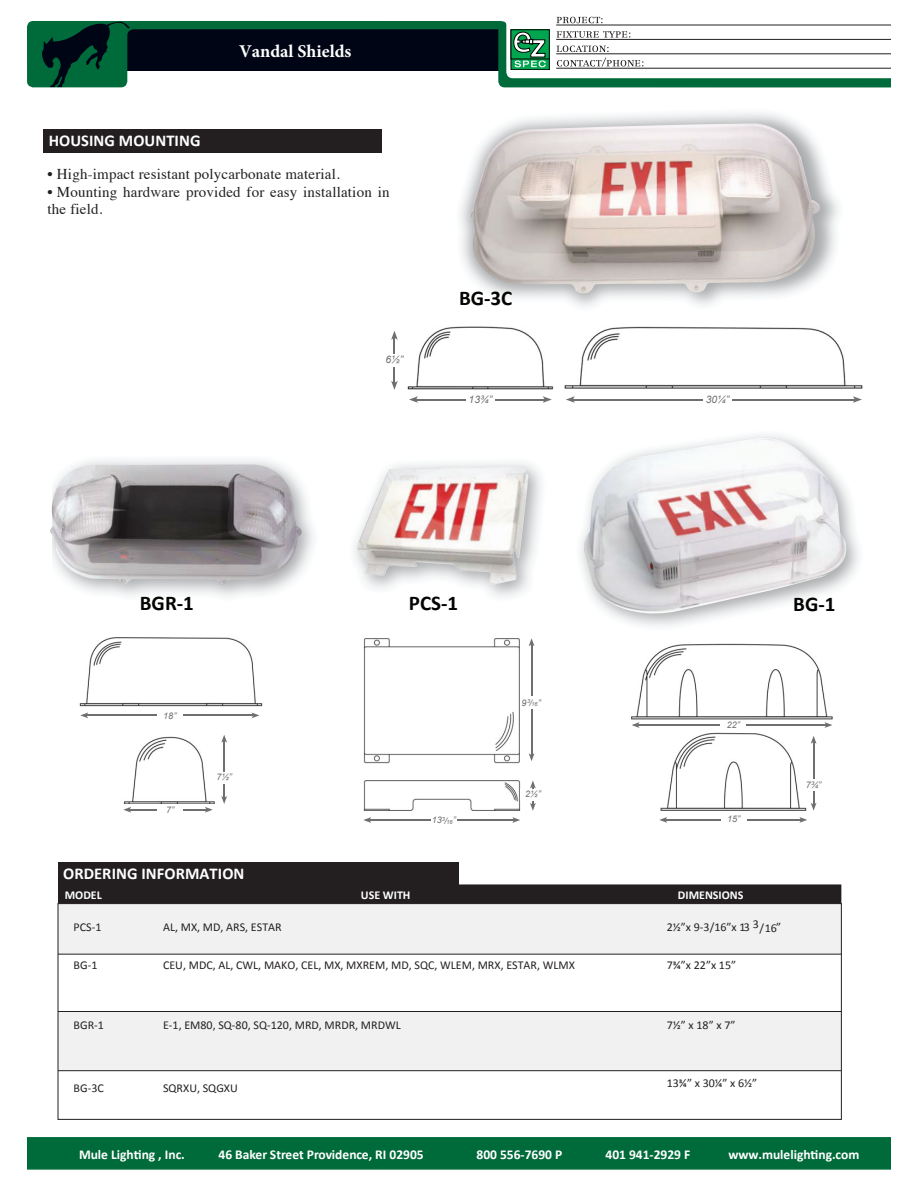
<style>
.page{position:relative;width:918px;height:1188px;background:#fff}
.page>*{position:absolute;margin:0;border:0;box-sizing:border-box;transform-origin:0 0}
.t1{font:700 21px "Calibri";color:#040503}
.t2{font:700 18px "Minion Pro";color:#fff}
.t3{font:700 16.5px "Calibri";letter-spacing:.005em;color:#fff}
.t4{font:15px/17.5px "Times";letter-spacing:.01em;color:#231f20}
.t5{font:700 13.5px "Calibri";color:#fff}
.t6{font:12px "Calibri";color:#231f20}
.t7{font:700 12px "Calibri";color:#fff}
.t8{font:italic 10.35px "Arial";color:#6d6f70}
.t9{font:italic 9px "Arial";color:#6d6f70}
.s1{font-size:5.7px}
</style>
<div class="page">
<div style="left:58px;top:904px;width:783px;height:50px;background:#f1f1f2"></div>
<div style="left:27px;top:1137px;width:864px;height:33px;background:#006b3a;border:2px solid #006b3a"></div>
<svg style="left:27px;top:21px;width:864px;height:66px"></svg>
<img style="left:42px;top:21px;width:88px;height:66px">
<svg style="left:513px;top:59px;width:35px;height:9px"></svg>
<div style="left:511px;top:29px;width:39px;height:41px;border:1px solid #040503"></div>
<div style="left:511px;top:30px;width:38px;height:29px;background:#00a54f"></div>
<div style="left:511px;top:30px;width:39px;height:29px;border:1px solid #040503"></div>
<svg style="left:514px;top:32px;width:32px;height:35px"></svg>
<hr style="left:556px;top:25px;width:335px;height:1px;background:#231f20">
<hr style="left:556px;top:39px;width:335px;height:1px;background:#231f20">
<hr style="left:556px;top:53px;width:335px;height:1px;background:#231f20">
<hr style="left:556px;top:68px;width:335px;height:1px;background:#231f20">
<svg style="left:557px;top:17px;width:46px;height:6px"></svg>
<svg style="left:557px;top:31px;width:73px;height:7px"></svg>
<svg style="left:557px;top:46px;width:52px;height:6px"></svg>
<svg style="left:557px;top:58px;width:86px;height:9px"></svg>
<div style="left:44px;top:130px;width:338px;height:23px;background:#231f20"></div>
<div style="left:58px;top:862px;width:401px;height:24px;background:#231f20"></div>
<div style="left:58px;top:884px;width:783px;height:19px;background:#231f20"></div>
<hr style="left:58px;top:954px;width:783px;height:1px;background:#231f20">
<div style="left:58px;top:1012px;width:783px;height:58px;background:#f1f1f2"></div>
<hr style="left:58px;top:1070px;width:783px;height:1px;background:#231f20">
<hr style="left:58px;top:1011px;width:783px;height:1px;background:#231f20">
<div style="left:58px;top:903px;width:784px;height:217px;border:1px solid #231f20"></div>
<img style="left:356px;top:466px;width:172px;height:119px">
<img style="left:581px;top:438px;width:266px;height:177px">
<img style="left:50px;top:464px;width:253px;height:122px">
<img style="left:564px;top:326px;width:299px;height:63px">
<img style="left:407px;top:326px;width:147px;height:64px">
<hr style="left:573px;top:399px;width:282px;height:1px;background:#6d6f70">
<svg style="left:566px;top:396px;width:9px;height:7px"></svg>
<svg style="left:853px;top:396px;width:9px;height:7px"></svg>
<hr style="left:416px;top:399px;width:129px;height:1px;background:#6d6f70">
<svg style="left:409px;top:396px;width:9px;height:7px"></svg>
<svg style="left:543px;top:396px;width:9px;height:7px"></svg>
<hr style="left:86px;top:715px;width:167px;height:1px;background:#6d6f70">
<svg style="left:80px;top:712px;width:8px;height:6px"></svg>
<svg style="left:251px;top:712px;width:8px;height:6px"></svg>
<hr style="left:638px;top:724px;width:188px;height:2px;background:#6d6f70">
<svg style="left:632px;top:722px;width:7px;height:6px"></svg>
<svg style="left:825px;top:722px;width:7px;height:6px"></svg>
<hr style="left:369px;top:819px;width:145px;height:2px;background:#6d6f70">
<svg style="left:363px;top:817px;width:8px;height:6px"></svg>
<svg style="left:512px;top:817px;width:8px;height:6px"></svg>
<hr style="left:665px;top:819px;width:136px;height:1px;background:#6d6f70">
<svg style="left:659px;top:817px;width:8px;height:6px"></svg>
<svg style="left:799px;top:817px;width:8px;height:6px"></svg>
<hr style="left:129px;top:809px;width:78px;height:1px;background:#6d6f70">
<svg style="left:123px;top:807px;width:8px;height:6px"></svg>
<svg style="left:205px;top:807px;width:8px;height:6px"></svg>
<hr style="left:394px;top:338px;width:1px;height:45px;background:#6d6f70">
<svg style="left:391px;top:331px;width:7px;height:9px"></svg>
<svg style="left:391px;top:381px;width:7px;height:9px"></svg>
<div style="left:703px;top:396px;width:29px;height:13px;background:#fff"></div>
<div style="left:466px;top:396px;width:29px;height:13px;background:#fff"></div>
<div style="left:157px;top:712px;width:25px;height:11px;background:#fff"></div>
<div style="left:721px;top:722px;width:25px;height:11px;background:#fff"></div>
<div style="left:431px;top:817px;width:25px;height:11px;background:#fff"></div>
<div style="left:721px;top:816px;width:26px;height:12px;background:#fff"></div>
<div style="left:157px;top:806px;width:26px;height:12px;background:#fff"></div>
<div style="left:380px;top:354px;width:29px;height:13px;background:#fff"></div>
<img style="left:79px;top:637px;width:184px;height:69px">
<img style="left:123px;top:737px;width:92px;height:67px">
<img style="left:631px;top:644px;width:202px;height:75px">
<img style="left:660px;top:732px;width:147px;height:79px">
<img style="left:363px;top:638px;width:157px;height:126px">
<img style="left:363px;top:780px;width:157px;height:31px">
<hr style="left:224px;top:741px;width:1px;height:57px;background:#6d6f70">
<svg style="left:221px;top:735px;width:6px;height:8px"></svg>
<svg style="left:221px;top:796px;width:6px;height:8px"></svg>
<hr style="left:813px;top:742px;width:1px;height:63px;background:#6d6f70">
<svg style="left:811px;top:736px;width:6px;height:8px"></svg>
<svg style="left:811px;top:803px;width:6px;height:8px"></svg>
<hr style="left:531px;top:644px;width:1px;height:111px;background:#6d6f70">
<svg style="left:529px;top:638px;width:5px;height:8px"></svg>
<svg style="left:529px;top:753px;width:5px;height:8px"></svg>
<svg style="left:530px;top:780px;width:6px;height:31px"></svg>
<div style="left:212px;top:772px;width:25px;height:12px;background:#fff"></div>
<div style="left:801px;top:779px;width:25px;height:11px;background:#fff"></div>
<div style="left:523px;top:696px;width:25px;height:13px;background:#fff"></div>
<div style="left:520px;top:789px;width:26px;height:12px;background:#fff"></div>
<img style="left:469px;top:123px;width:354px;height:173px">
<h3 class="t3" style="left:49px;top:129px;width:153px">HOUSING MOUNTING</h3>
<h2 class="t2" style="left:239px;top:38px;width:114px">Vandal Shields</h2>
<p class="t4" style="left:48px;top:163px;width:294px">• High-impact resistant polycarbonate material.</p>
<p class="t4" style="left:48px;top:181px;width:343px">• Mounting hardware provided for easy installation in the field.</p>
<p class="t8" style="left:386px;top:352px;width:19px">6½”</p>
<h1 class="t1" style="left:459px;top:283px;width:55px">BG-3C</h1>
<p class="t8" style="left:469px;top:393px;width:25px">13¾”</p>
<p class="t8" style="left:706px;top:393px;width:25px">30¼”</p>
<h1 class="t1" style="left:140px;top:588px;width:56px">BGR-1</h1>
<h1 class="t1" style="left:409px;top:588px;width:51px">PCS-1</h1>
<h1 class="t1" style="left:793px;top:589px;width:44px">BG-1</h1>
<p class="t9" style="left:163px;top:710px;width:15px">18”</p>
<p class="t9" style="left:166px;top:804px;width:10px">7”</p>
<p class="t9" style="left:216px;top:771px;width:17px">7½”</p>
<h3 class="t3" style="left:63px;top:862px;width:183px">ORDERING INFORMATION</h3>
<p class="t9" style="left:432px;top:814px;width:25px">13<sup>3</sup>/<sub>16</sub>”</p>
<p class="t9" style="left:522px;top:697px;width:21px">9<sup>3</sup>/<span class="s1">16</span>”</p>
<p class="t9" style="left:525px;top:788px;width:17px">2½”</p>
<p class="t9" style="left:727px;top:719px;width:15px">22”</p>
<p class="t9" style="left:727px;top:813px;width:15px">15”</p>
<p class="t7" style="left:65px;top:886px;width:39px">MODEL</p>
<p class="t7" style="left:361px;top:886px;width:51px">USE WITH</p>
<p class="t7" style="left:678px;top:886px;width:67px">DIMENSIONS</p>
<p class="t6" style="left:74px;top:919px;width:29px">PCS-1</p>
<p class="t6" style="left:163px;top:918px;width:120px">AL, MX, MD, ARS, ESTAR</p>
<p class="t6" style="left:667px;top:919px;width:116px">2½”x 9-3/16”x 13 3/16”</p>
<p class="t6" style="left:74px;top:958px;width:25px">BG-1</p>
<p class="t6" style="left:163px;top:958px;width:413px">CEU, MDC, AL, CWL, MAKO, CEL, MX, MXREM, MD, SQC, WLEM, MRX, ESTAR, WLMX</p>
<p class="t6" style="left:667px;top:958px;width:71px">7¾”x 22”x 15”</p>
<p class="t6" style="left:74px;top:1018px;width:32px">BGR-1</p>
<p class="t6" style="left:667px;top:1018px;width:70px">7½” x 18” x 7”</p>
<p class="t6" style="left:163px;top:1018px;width:239px">E-1, EM80, SQ-80, SQ-120, MRD, MRDR, MRDWL</p>
<p class="t6" style="left:74px;top:1080px;width:32px">BG-3C</p>
<p class="t6" style="left:163px;top:1079px;width:76px">SQRXU, SQGXU</p>
<p class="t6" style="left:667px;top:1076px;width:92px">13¾” x 30¼” x 6½”</p>
<p class="t9" style="left:806px;top:779px;width:17px">7¾”</p>
<p class="t5" style="left:79px;top:1145px;width:107px">Mule Lighting , Inc.</p>
<p class="t5" style="left:219px;top:1145px;width:207px">46 Baker Street Providence, RI 02905</p>
<p class="t5" style="left:477px;top:1145px;width:87px">800 556-7690 P</p>
<p class="t5" style="left:606px;top:1145px;width:86px">401 941-2929 F</p>
<p class="t5" style="left:729px;top:1145px;width:132px">www.mulelighting.com</p>
</div>
